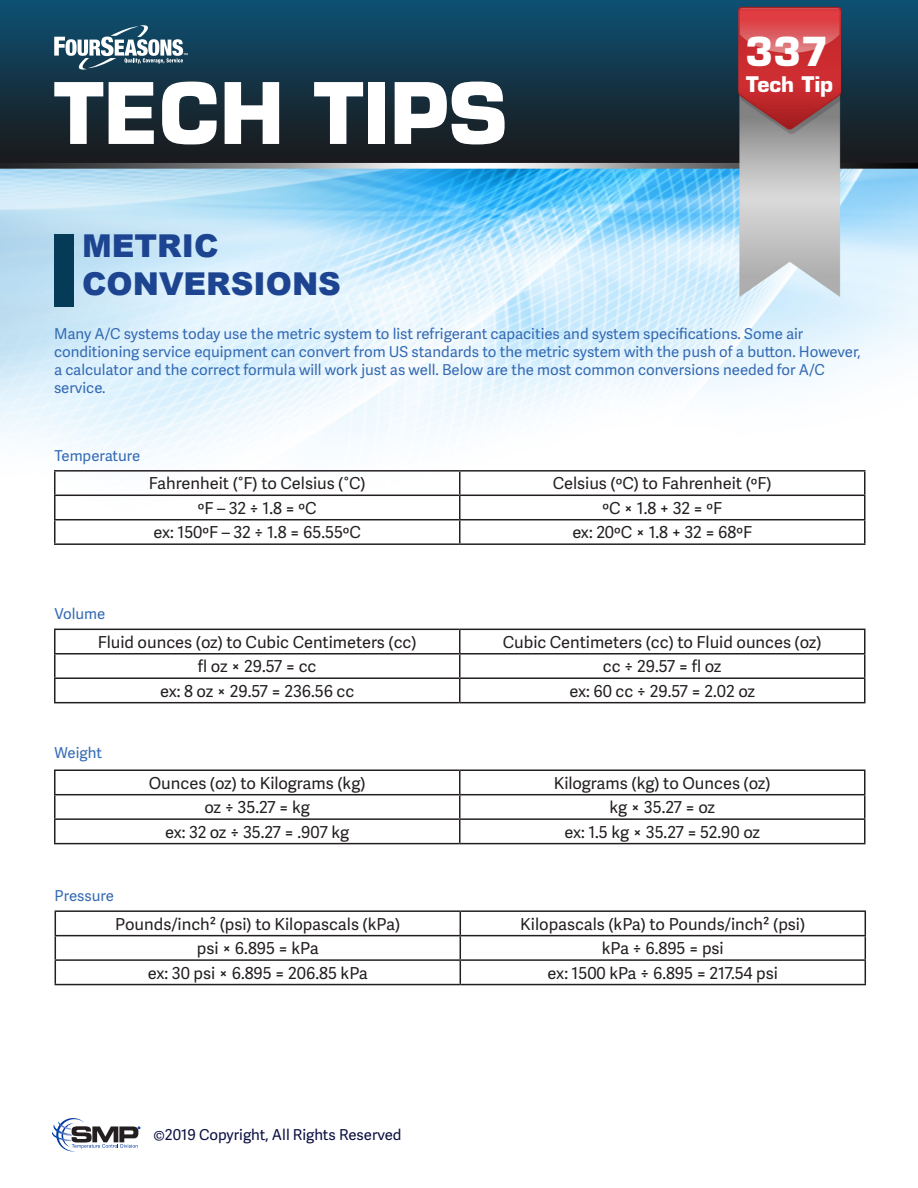
<style>
.page{position:relative;width:918px;height:1188px;background:#fff}
.page>*{position:absolute;margin:0;border:0;box-sizing:border-box;transform-origin:0 0}
.t1{font:700 82.5px "Eurostile LT Std";color:#fff}
.t2{font:700 39px "Eurostile LT Std";color:#fff}
.t3{font:900 31.5px "Arial";color:#1d4490}
.t4{font:700 21px "Eurostile LT Std";color:#fff}
.t5{font:16.5px "Adelle Sans";color:#231f20}
.t6{font:16.5px "Adelle Sans";letter-spacing:-.02em;color:#231f20}
.t7{font:15px/18px "Adelle Sans";color:#336ab3}
.t8{font:15px "Adelle Sans";color:#090e3f}
.t9{font:7.2px "Myriad Pro";color:#fff}
</style>
<div class="page">
<img style="left:0;top:0;width:918px;height:1129px">
<div style="left:54px;top:234px;width:19px;height:73px;background:#053b57"></div>
<svg style="left:54px;top:25px;width:129px;height:45px"></svg>
<svg style="left:52px;top:1118px;width:88px;height:34px"></svg>
<hr style="left:54px;top:470px;width:406px;height:2px;background:#231f20">
<hr style="left:54px;top:472px;width:2px;height:23px;background:#231f20">
<hr style="left:460px;top:470px;width:406px;height:2px;background:#231f20">
<hr style="left:864px;top:472px;width:2px;height:23px;background:#231f20">
<hr style="left:54px;top:495px;width:406px;height:1px;background:#231f20">
<hr style="left:54px;top:496px;width:2px;height:23px;background:#231f20">
<hr style="left:460px;top:495px;width:406px;height:1px;background:#231f20">
<hr style="left:864px;top:496px;width:2px;height:23px;background:#231f20">
<hr style="left:54px;top:519px;width:406px;height:1px;background:#231f20">
<hr style="left:54px;top:520px;width:2px;height:23px;background:#231f20">
<hr style="left:460px;top:519px;width:406px;height:1px;background:#231f20">
<svg style="left:459px;top:472px;width:1px;height:71px"></svg>
<hr style="left:864px;top:520px;width:2px;height:23px;background:#231f20">
<hr style="left:54px;top:543px;width:406px;height:2px;background:#231f20">
<hr style="left:460px;top:543px;width:406px;height:2px;background:#231f20">
<hr style="left:54px;top:629px;width:406px;height:1px;background:#231f20">
<hr style="left:54px;top:630px;width:2px;height:23px;background:#231f20">
<hr style="left:460px;top:629px;width:406px;height:1px;background:#231f20">
<hr style="left:864px;top:630px;width:2px;height:23px;background:#231f20">
<hr style="left:54px;top:653px;width:406px;height:2px;background:#231f20">
<hr style="left:54px;top:655px;width:2px;height:22px;background:#231f20">
<hr style="left:460px;top:653px;width:406px;height:2px;background:#231f20">
<hr style="left:864px;top:655px;width:2px;height:22px;background:#231f20">
<hr style="left:54px;top:677px;width:406px;height:2px;background:#231f20">
<hr style="left:54px;top:679px;width:2px;height:23px;background:#231f20">
<hr style="left:460px;top:677px;width:406px;height:2px;background:#231f20">
<svg style="left:459px;top:630px;width:1px;height:72px"></svg>
<hr style="left:864px;top:679px;width:2px;height:23px;background:#231f20">
<hr style="left:54px;top:702px;width:406px;height:1px;background:#231f20">
<hr style="left:460px;top:702px;width:406px;height:1px;background:#231f20">
<hr style="left:54px;top:770px;width:406px;height:1px;background:#231f20">
<hr style="left:54px;top:771px;width:2px;height:23px;background:#231f20">
<hr style="left:460px;top:770px;width:406px;height:1px;background:#231f20">
<hr style="left:864px;top:771px;width:2px;height:23px;background:#231f20">
<hr style="left:54px;top:794px;width:406px;height:1px;background:#231f20">
<hr style="left:54px;top:795px;width:2px;height:23px;background:#231f20">
<hr style="left:460px;top:794px;width:406px;height:1px;background:#231f20">
<hr style="left:864px;top:795px;width:2px;height:23px;background:#231f20">
<hr style="left:54px;top:818px;width:406px;height:2px;background:#231f20">
<hr style="left:54px;top:820px;width:2px;height:23px;background:#231f20">
<hr style="left:460px;top:818px;width:406px;height:2px;background:#231f20">
<svg style="left:459px;top:771px;width:1px;height:72px"></svg>
<hr style="left:864px;top:820px;width:2px;height:23px;background:#231f20">
<hr style="left:54px;top:843px;width:406px;height:1px;background:#231f20">
<hr style="left:460px;top:843px;width:406px;height:1px;background:#231f20">
<hr style="left:55px;top:910px;width:405px;height:2px;background:#231f20">
<hr style="left:460px;top:910px;width:406px;height:2px;background:#231f20">
<hr style="left:55px;top:935px;width:405px;height:1px;background:#231f20">
<hr style="left:460px;top:935px;width:406px;height:1px;background:#231f20">
<hr style="left:55px;top:959px;width:405px;height:2px;background:#231f20">
<svg style="left:55px;top:912px;width:1px;height:72px"></svg>
<hr style="left:460px;top:959px;width:406px;height:2px;background:#231f20">
<svg style="left:460px;top:912px;width:1px;height:72px"></svg>
<svg style="left:865px;top:912px;width:1px;height:72px"></svg>
<hr style="left:55px;top:984px;width:405px;height:1px;background:#231f20">
<hr style="left:460px;top:984px;width:406px;height:1px;background:#231f20">
<p class="t9" style="left:184px;top:51px;width:6px">™</p>
<p class="t1" style="left:54px;top:63px;width:455px">TECH TIPS</p>
<p class="t3" style="left:82px;top:223px;width:138px">METRIC</p>
<p class="t3" style="left:82px;top:261px;width:260px">CONVERSIONS</p>
<p class="t2" style="left:745px;top:27px;width:86px">337</p>
<p class="t4" style="left:746px;top:72px;width:89px">Tech Tip</p>
<p class="t7" style="left:54px;top:325px;width:808px">Many A/C systems today use the metric system to list refrigerant capacities and system specifications. Some air conditioning service equipment can convert from US standards to the metric system with the push of a button. However, a calculator and the correct formula will work just as well. Below are the most common conversions needed for A/C service.</p>
<p class="t7" style="left:55px;top:446px;width:87px">Temperature</p>
<p class="t5" style="left:149px;top:472px;width:219px">Fahrenheit (°F) to Celsius (°C)</p>
<p class="t5" style="left:553px;top:472px;width:221px">Celsius (ºC) to Fahrenheit (ºF)</p>
<p class="t5" style="left:198px;top:496px;width:120px">ºF – 32 ÷ 1.8 = ºC</p>
<p class="t5" style="left:602px;top:496px;width:121px">ºC × 1.8 + 32 = ºF</p>
<p class="t5" style="left:154px;top:521px;width:209px">ex: 150ºF – 32 ÷ 1.8 = 65.55ºC</p>
<p class="t5" style="left:572px;top:521px;width:181px">ex: 20ºC × 1.8 + 32 = 68ºF</p>
<p class="t7" style="left:55px;top:604px;width:52px">Volume</p>
<p class="t5" style="left:98px;top:630px;width:320px">Fluid ounces (oz) to Cubic Centimeters (cc)</p>
<p class="t5" style="left:503px;top:630px;width:320px">Cubic Centimeters (cc) to Fluid ounces (oz)</p>
<p class="t5" style="left:198px;top:655px;width:120px">fl oz × 29.57 = cc</p>
<p class="t5" style="left:603px;top:655px;width:120px">cc ÷ 29.57 = fl oz</p>
<p class="t5" style="left:160px;top:679px;width:196px">ex: 8 oz × 29.57 = 236.56 cc</p>
<p class="t5" style="left:569px;top:679px;width:187px">ex: 60 cc ÷ 29.57 = 2.02 oz</p>
<p class="t7" style="left:55px;top:743px;width:49px">Weight</p>
<p class="t7" style="left:55px;top:886px;width:61px">Pressure</p>
<p class="t5" style="left:149px;top:771px;width:218px">Ounces (oz) to Kilograms (kg)</p>
<p class="t5" style="left:554px;top:771px;width:218px">Kilograms (kg) to Ounces (oz)</p>
<p class="t5" style="left:204px;top:796px;width:107px">oz ÷ 35.27 = kg</p>
<p class="t5" style="left:609px;top:796px;width:107px">kg × 35.27 = oz</p>
<p class="t6" style="left:165px;top:820px;width:186px">ex: 32 oz ÷ 35.27 = .907 kg</p>
<p class="t6" style="left:564px;top:820px;width:197px">ex: 1.5 kg × 35.27 = 52.90 oz</p>
<p class="t5" style="left:115px;top:912px;width:286px">Pounds/inch² (psi) to Kilopascals (kPa)</p>
<p class="t5" style="left:520px;top:912px;width:286px">Kilopascals (kPa) to Pounds/inch² (psi)</p>
<p class="t5" style="left:197px;top:936px;width:123px">psi × 6.895 = kPa</p>
<p class="t5" style="left:602px;top:936px;width:123px">kPa ÷ 6.895 = psi</p>
<p class="t5" style="left:148px;top:961px;width:221px">ex: 30 psi × 6.895 = 206.85 kPa</p>
<p class="t5" style="left:548px;top:961px;width:232px">ex: 1500 kPa ÷ 6.895 = 217.54 psi</p>
<p class="t8" style="left:153px;top:1124px;width:250px">©2019 Copyright, All Rights Reserved</p>
</div>
